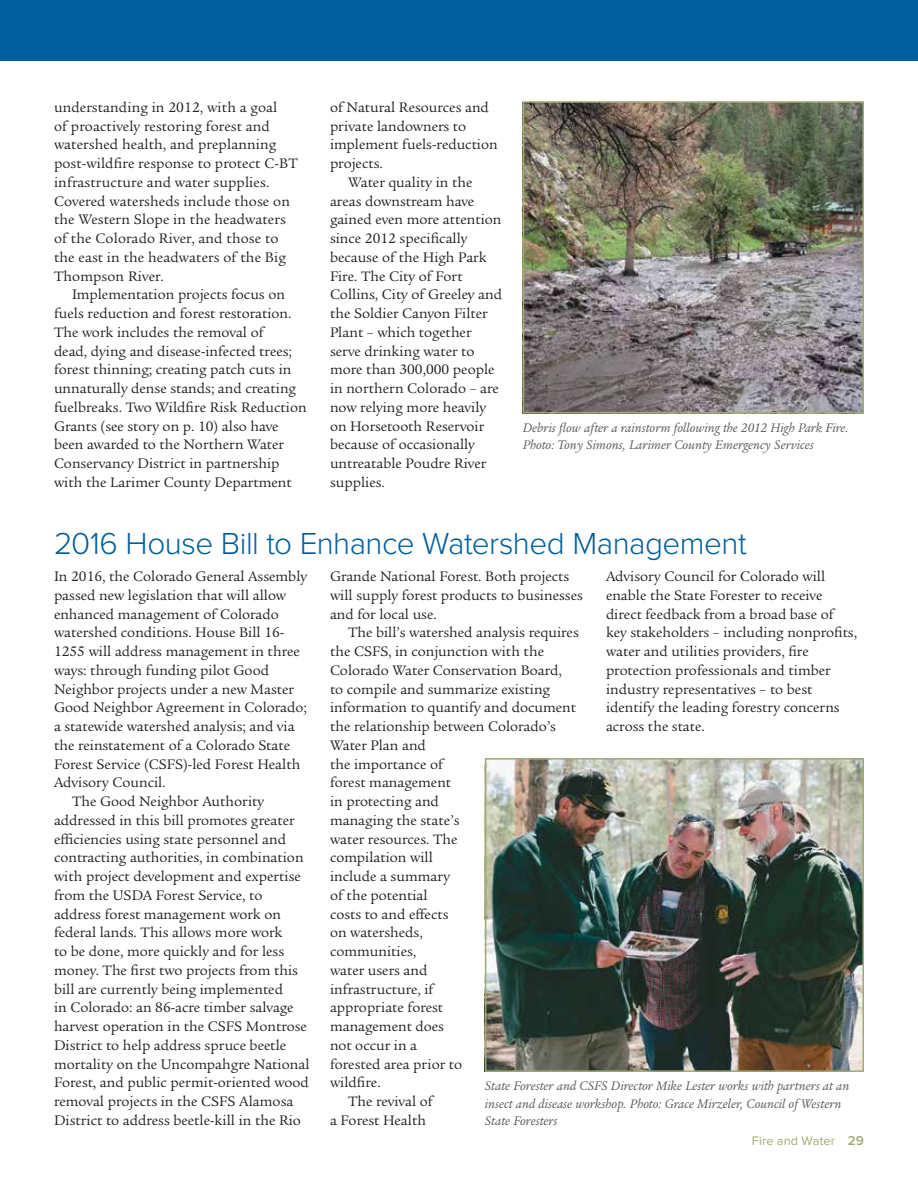
<style>
.page{position:relative;width:918px;height:1188px;background:#fff}
.page>*{position:absolute;margin:0;border:0;box-sizing:border-box;transform-origin:0 0}
.t1{font:300 31.5px "Proxima Nova";letter-spacing:-.015em;color:#005e9e}
.t2{font:15px/18.8px "Legacy Serif ITC Std";color:#231f20}
.t3{font:italic 13.5px/17.2px "Legacy Serif ITC Std";color:#58595b}
.t4{font:12.75px "Proxima Nova";letter-spacing:.015em;color:#a0ab74}
.s1{font-weight:600;font-size:13.5px}
</style>
<div class="page">
<img style="left:526px;top:104px;width:335px;height:306px">
<div style="left:523px;top:101px;width:341px;height:312px;border:2px solid #a0ab74"></div>
<img style="left:488px;top:761px;width:373px;height:308px">
<div style="left:485px;top:758px;width:379px;height:314px;border:2px solid #a0ab74"></div>
<div style="left:0;top:0;width:918px;height:61px;background:#005e9e"></div>
<p class="t2" style="left:54px;top:98px;width:245px">understanding in 2012, with a goal<br>of proactively restoring forest and watershed health, and preplanning post-wildfire response to protect C-BT infrastructure and water supplies.<br>Covered watersheds include those on the Western Slope in the headwaters of the Colorado River, and those to the east in the headwaters of the Big Thompson River.</p>
<p class="t2" style="left:54px;top:285px;width:254px;text-indent:18px">Implementation projects focus on fuels reduction and forest restoration.<br>The work includes the removal of<br>dead, dying and disease-infected trees; forest thinning; creating patch cuts in unnaturally dense stands; and creating fuelbreaks. Two Wildfire Risk Reduction Grants (see story on p. 10) also have been awarded to the Northern Water Conservancy District in partnership with the Larimer County Department</p>
<p class="t2" style="left:330px;top:98px;width:160px">of Natural Resources and</p>
<p class="t2" style="left:330px;top:117px;width:138px">private landowners to</p>
<p class="t2" style="left:330px;top:135px;width:169px">implement fuels-reduction</p>
<p class="t2" style="left:330px;top:154px;width:54px">projects.</p>
<p class="t2" style="left:348px;top:173px;width:126px">Water quality in the</p>
<p class="t2" style="left:330px;top:192px;width:146px">areas downstream have</p>
<p class="t2" style="left:330px;top:210px;width:173px">gained even more attention</p>
<p class="t2" style="left:330px;top:229px;width:139px">since 2012 specifically</p>
<p class="t2" style="left:330px;top:248px;width:158px">because of the High Park</p>
<p class="t2" style="left:330px;top:267px;width:134px">Fire. The City of Fort</p>
<p class="t2" style="left:330px;top:285px;width:174px">Collins, City of Greeley and</p>
<p class="t2" style="left:330px;top:304px;width:159px">the Soldier Canyon Filter</p>
<p class="t2" style="left:330px;top:323px;width:143px">Plant – which together</p>
<p class="t2" style="left:330px;top:342px;width:146px">serve drinking water to</p>
<p class="t2" style="left:330px;top:360px;width:166px">more than 300,000 people</p>
<p class="t2" style="left:330px;top:379px;width:170px">in northern Colorado – are</p>
<p class="t2" style="left:330px;top:398px;width:158px">now relying more heavily</p>
<p class="t2" style="left:330px;top:417px;width:156px">on Horsetooth Reservoir</p>
<p class="t2" style="left:330px;top:435px;width:146px">because of occasionally</p>
<p class="t2" style="left:330px;top:454px;width:158px">untreatable Poudre River</p>
<p class="t2" style="left:330px;top:473px;width:56px">supplies.</p>
<p class="t3" style="left:523px;top:419px;width:327px">Debris flow after a rainstorm following the 2012 High Park Fire.<br>Photo: Tony Simons, Larimer County Emergency Services</p>
<h1 class="t1" style="left:54px;top:526px;width:694px">2016 House Bill to Enhance Watershed Management</h1>
<p class="t2" style="left:54px;top:567px;width:255px">In 2016, the Colorado General Assembly</p>
<p class="t2" style="left:54px;top:586px;width:234px">passed new legislation that will allow</p>
<p class="t2" style="left:54px;top:605px;width:226px">enhanced management of Colorado</p>
<p class="t2" style="left:54px;top:623px;width:232px">watershed conditions. House Bill 16-</p>
<p class="t2" style="left:54px;top:642px;width:247px">1255 will address management in three</p>
<p class="t2" style="left:54px;top:661px;width:217px">ways: through funding pilot Good</p>
<p class="t2" style="left:54px;top:680px;width:242px">Neighbor projects under a new Master</p>
<p class="t2" style="left:54px;top:698px;width:254px">Good Neighbor Agreement in Colorado;</p>
<p class="t2" style="left:54px;top:717px;width:242px">a statewide watershed analysis; and via</p>
<p class="t2" style="left:54px;top:736px;width:238px">the reinstatement of a Colorado State</p>
<p class="t2" style="left:54px;top:755px;width:248px">Forest Service (CSFS)-led Forest Health</p>
<p class="t2" style="left:54px;top:773px;width:113px">Advisory Council.</p>
<p class="t2" style="left:72px;top:792px;width:194px">The Good Neighbor Authority</p>
<p class="t2" style="left:54px;top:811px;width:242px">addressed in this bill promotes greater</p>
<p class="t2" style="left:54px;top:830px;width:234px">efficiencies using state personnel and</p>
<p class="t2" style="left:54px;top:848px;width:251px">contracting authorities, in combination</p>
<p class="t2" style="left:54px;top:867px;width:248px">with project development and expertise</p>
<p class="t2" style="left:54px;top:886px;width:210px">from the USDA Forest Service, to</p>
<p class="t2" style="left:54px;top:905px;width:229px">address forest management work on</p>
<p class="t2" style="left:54px;top:923px;width:230px">federal lands. This allows more work</p>
<p class="t2" style="left:54px;top:942px;width:232px">to be done, more quickly and for less</p>
<p class="t2" style="left:54px;top:961px;width:246px">money. The first two projects from this</p>
<p class="t2" style="left:54px;top:980px;width:231px">bill are currently being implemented</p>
<p class="t2" style="left:54px;top:998px;width:241px">in Colorado: an 86-acre timber salvage</p>
<p class="t2" style="left:54px;top:1017px;width:255px">harvest operation in the CSFS Montrose</p>
<p class="t2" style="left:54px;top:1036px;width:234px">District to help address spruce beetle</p>
<p class="t2" style="left:54px;top:1055px;width:257px">mortality on the Uncompahgre National</p>
<p class="t2" style="left:54px;top:1073px;width:256px">Forest, and public permit-oriented wood</p>
<p class="t2" style="left:54px;top:1092px;width:241px">removal projects in the CSFS Alamosa</p>
<p class="t2" style="left:54px;top:1111px;width:249px">District to address beetle-kill in the Rio</p>
<p class="t2" style="left:330px;top:567px;width:255px">Grande National Forest. Both projects will supply forest products to businesses and for local use.</p>
<p class="t2" style="left:348px;top:623px;width:232px">The bill’s watershed analysis requires</p>
<p class="t2" style="left:330px;top:642px;width:216px">the CSFS, in conjunction with the</p>
<p class="t2" style="left:330px;top:661px;width:233px">Colorado Water Conservation Board,</p>
<p class="t2" style="left:330px;top:680px;width:222px">to compile and summarize existing</p>
<p class="t2" style="left:330px;top:698px;width:248px">information to quantify and document</p>
<p class="t2" style="left:330px;top:717px;width:228px">the relationship between Colorado’s</p>
<p class="t2" style="left:330px;top:736px;width:97px">Water Plan and</p>
<p class="t2" style="left:330px;top:755px;width:115px">the importance of</p>
<p class="t2" style="left:330px;top:773px;width:123px">forest management</p>
<p class="t2" style="left:330px;top:792px;width:110px">in protecting and</p>
<p class="t2" style="left:330px;top:811px;width:131px">managing the state’s</p>
<p class="t2" style="left:330px;top:830px;width:129px">water resources. The</p>
<p class="t2" style="left:330px;top:848px;width:104px">compilation will</p>
<p class="t2" style="left:330px;top:867px;width:122px">include a summary</p>
<p class="t2" style="left:330px;top:886px;width:99px">of the potential</p>
<p class="t2" style="left:330px;top:905px;width:120px">costs to and effects</p>
<p class="t2" style="left:330px;top:923px;width:94px">on watersheds,</p>
<p class="t2" style="left:330px;top:942px;width:88px">communities,</p>
<p class="t2" style="left:330px;top:961px;width:99px">water users and</p>
<p class="t2" style="left:330px;top:980px;width:105px">infrastructure, if</p>
<p class="t2" style="left:330px;top:998px;width:115px">appropriate forest</p>
<p class="t2" style="left:330px;top:1017px;width:116px">management does</p>
<p class="t2" style="left:330px;top:1036px;width:89px">not occur in a</p>
<p class="t2" style="left:330px;top:1055px;width:134px">forested area prior to</p>
<p class="t2" style="left:330px;top:1073px;width:52px">wildfire.</p>
<p class="t2" style="left:348px;top:1092px;width:86px">The revival of</p>
<p class="t2" style="left:330px;top:1111px;width:98px">a Forest Health</p>
<p class="t2" style="left:606px;top:567px;width:253px">Advisory Council for Colorado will enable the State Forester to receive direct feedback from a broad base of key stakeholders – including nonprofits, water and utilities providers, fire protection professionals and timber industry representatives – to best identify the leading forestry concerns across the state.</p>
<p class="t3" style="left:485px;top:1078px;width:366px">State Forester and CSFS Director Mike Lester works with partners at an insect and disease workshop. Photo: Grace Mirzeler, Council of Western<br>State Foresters</p>
<p class="t4" style="left:752px;top:1133px;width:114px">Fire and Water <span class="s1">29</span></p>
</div>
